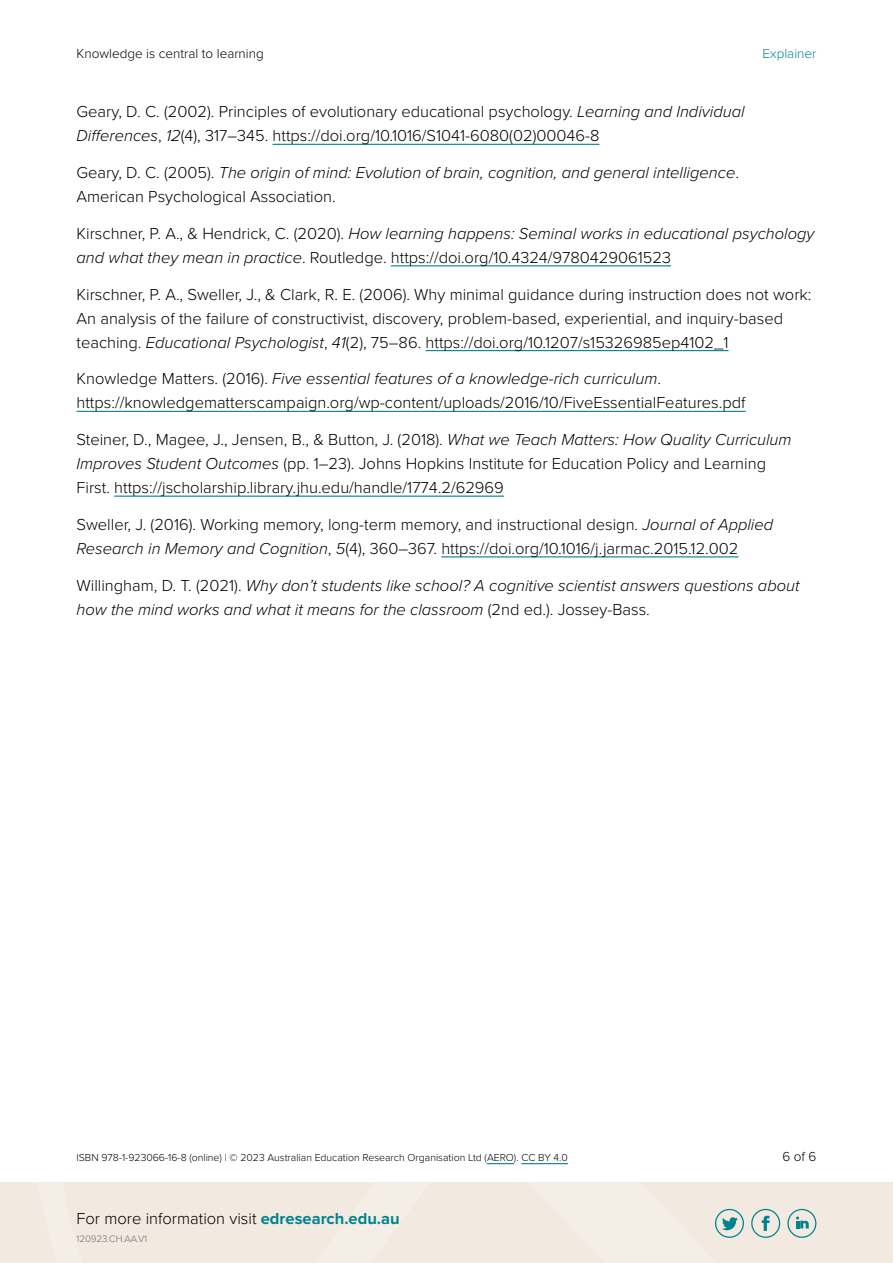
<style>
.page{position:relative;width:893px;height:1263px;background:#fff}
.page>*{position:absolute;margin:0;border:0;box-sizing:border-box;transform-origin:0 0}
.t1{font:300 16.5px/24px "Proxima Nova";color:#000}
.t2{font:italic 300 16.5px/24px "Proxima Nova";color:#000}
.t3{font:300 13.5px "Proxima Nova";color:#000}
.t4{font:300 13.5px "Proxima Nova";color:#01838f}
.Copyright{font:300 10.5px "Proxima Nova";color:#000}
.t5{font:300 9.75px "Proxima Nova";letter-spacing:-.01em;color:#6d6e71}
.s1{font-style:italic}
.s2{font-style:normal}
.s3{font-weight:700;color:#01838f}
</style>
<div class="page">
<div style="left:0;top:1182px;width:893px;height:81px;background:#f2eae0"></div>
<svg style="left:715px;top:1208px;width:102px;height:30px"></svg>
<hr style="left:273px;top:144px;width:326px;height:1px;background:#01838f">
<hr style="left:391px;top:265px;width:280px;height:1px;background:#01838f">
<hr style="left:426px;top:350px;width:303px;height:1px;background:#01838f">
<hr style="left:77px;top:411px;width:669px;height:1px;background:#01838f">
<hr style="left:114px;top:496px;width:390px;height:1px;background:#01838f">
<hr style="left:441px;top:556px;width:298px;height:1px;background:#01838f">
<svg style="left:487px;top:1163px;width:27px;height:1px"></svg>
<hr style="left:521px;top:1163px;width:47px;height:1px;background:#01838f">
<div style="left:751px;top:1209px;width:29px;height:29px;border:1px solid #01838f;border-radius:50%"></div>
<svg style="left:762px;top:1216px;width:8px;height:15px"></svg>
<div style="left:787px;top:1209px;width:29px;height:29px;border:1px solid #01838f;border-radius:50%"></div>
<svg style="left:796px;top:1216px;width:13px;height:12px"></svg>
<div style="left:715px;top:1209px;width:29px;height:29px;border:1px solid #01838f;border-radius:50%"></div>
<svg style="left:722px;top:1217px;width:16px;height:13px"></svg>
<p class="t3" style="left:77px;top:43px;width:189px">Knowledge is central to learning</p>
<p class="t4" style="left:763px;top:43px;width:55px">Explainer</p>
<p class="t1" style="left:77px;top:99px;width:670px">Geary, D. C. (2002). Principles of evolutionary educational psychology. <span class="s1">Learning and Individual<br>Differences</span>, <span class="s1">12</span>(4), 317–345. https://doi.org/10.1016/S1041-6080(02)00046-8</p>
<p class="t2" style="left:77px;top:160px;width:664px"><span class="s2">Geary, D. C. (2005).</span> The origin of mind: Evolution of brain, cognition, and general intelligence<span class="s2">.<br>American Psychological Association.</span></p>
<p class="t1" style="left:77px;top:220px;width:739px">Kirschner, P. A., &amp; Hendrick, C. (2020). <span class="s1">How learning happens: Seminal works in educational psychology and what they mean in practice</span>. Routledge. https://doi.org/10.4324/9780429061523</p>
<p class="t1" style="left:77px;top:281px;width:736px">Kirschner, P. A., Sweller, J., &amp; Clark, R. E. (2006). Why minimal guidance during instruction does not work:<br>An analysis of the failure of constructivist, discovery, problem-based, experiential, and inquiry-based teaching. <span class="s1">Educational Psychologist</span>, <span class="s1">41</span>(2), 75–86. https://doi.org/10.1207/s15326985ep4102_1</p>
<p class="t1" style="left:77px;top:366px;width:671px">Knowledge Matters. (2016). <span class="s1">Five essential features of a knowledge-rich curriculum</span>. https://knowledgematterscampaign.org/wp-content/uploads/2016/10/FiveEssentialFeatures.pdf</p>
<p class="t1" style="left:77px;top:427px;width:716px">Steiner, D., Magee, J., Jensen, B., &amp; Button, J. (2018). <span class="s1">What we Teach Matters: How Quality Curriculum<br>Improves Student Outcomes</span> (pp. 1–23). Johns Hopkins Institute for Education Policy and Learning<br>First. https://jscholarship.library.jhu.edu/handle/1774.2/62969</p>
<p class="t1" style="left:77px;top:511px;width:698px">Sweller, J. (2016). Working memory, long-term memory, and instructional design. <span class="s1">Journal of Applied<br>Research in Memory and Cognition</span>, <span class="s1">5</span>(4), 360–367. https://doi.org/10.1016/j.jarmac.2015.12.002</p>
<p class="t2" style="left:77px;top:572px;width:725px"><span class="s2">Willingham, D. T. (2021).</span> Why don’t students like school? A cognitive scientist answers questions about how the mind works and what it means for the classroom <span class="s2">(2nd ed.). Jossey-Bass.</span></p>
<p class="Copyright" style="left:77px;top:1149px;width:493px">ISBN 978-1-923066-16-8 (online) | © 2023 Australian Education Research Organisation Ltd (AERO). CC BY 4.0</p>
<p class="t1" style="left:77px;top:1206px;width:325px">For more information visit <span class="s3">edresearch.edu.au</span></p>
<p class="t5" style="left:77px;top:1231px;width:72px">120923.CH.AA.V1</p>
<p class="t3" style="left:782px;top:1146px;width:36px">6 of 6</p>
</div>
